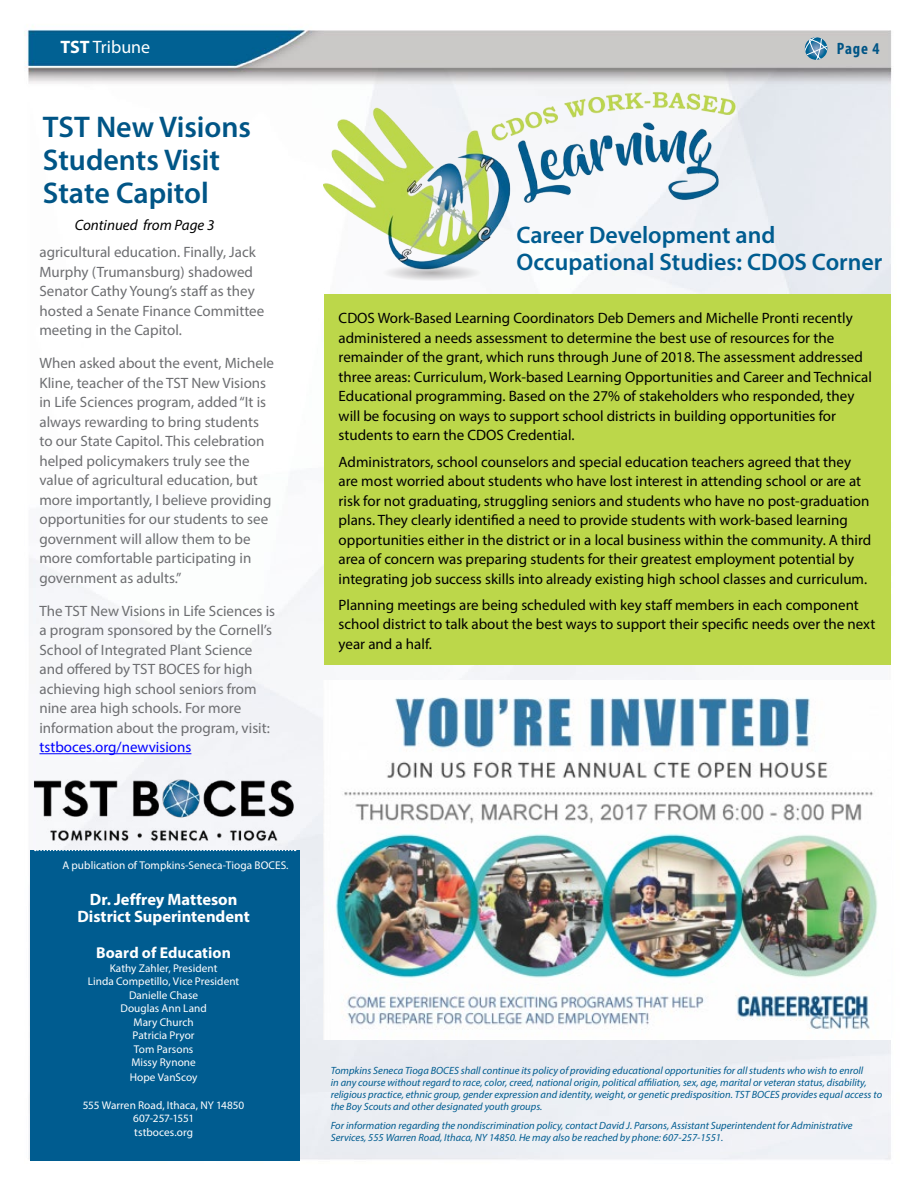
<style>
.page{position:relative;width:918px;height:1188px;background:#fff}
.page>*{position:absolute;margin:0;border:0;box-sizing:border-box;transform-origin:0 0}
.t1{font:600 30px/33px "Myriad Pro";color:#005586}
.t2{font:600 24px/27px "Myriad Pro";color:#005c90}
.t3{font:18px "Myriad Pro";color:#fff}
.t4{font:700 16.5px/16.5px "Myriad Pro";letter-spacing:-.005em;color:#fff;text-align:center}
.t5{font:700 condensed 16.5px "Myriad Pro";color:#005586}
.t6{font:700 15.75px "Myriad Pro";letter-spacing:.005em;color:#fff}
.t7{font:15px/19.5px "Myriad Pro";color:#000}
.t8{font:15px/19.5px "Myriad Pro";color:#6d6e71}
.t9{font:15px "Myriad Pro";color:#00f}
.t10{font:italic 15px "Myriad Pro";color:#000}
.t11{font:11.25px/13.6px "Myriad Pro";color:#fff;text-align:center}
.t12{font:italic 10.5px/12px "Myriad Pro";color:#005c90}
.s1{font-weight:700}
</style>
<div class="page">
<img style="left:24px;top:27px;width:868px;height:1133px">
<div style="left:30px;top:850px;width:270px;height:311px;background:#005c90"></div>
<svg style="left:35px;top:850px;width:261px;height:1px"></svg>
<img style="left:28px;top:774px;width:270px;height:74px">
<div style="left:324px;top:295px;width:566px;height:370px;background:#bcd74a"></div>
<img style="left:324px;top:88px;width:415px;height:193px">
<svg style="left:805px;top:37px;width:23px;height:23px"></svg>
<img style="left:324px;top:681px;width:567px;height:359px">
<hr style="left:39px;top:753px;width:152px;height:1px;background:#00f">
<p class="t3" style="left:60px;top:36px;width:91px"><span class="s1">TST</span> Tribune</p>
<h1 class="t1" style="left:43px;top:109px;width:210px">TST New Visions<br>Students Visit<br>State Capitol</h1>
<p class="t10" style="left:75px;top:216px;width:141px">Continued from Page 3</p>
<p class="t8" style="left:39px;top:242px;width:226px">agricultural education. Finally, Jack Murphy (Trumansburg) shadowed Senator Cathy Young’s staff as they hosted a Senate Finance Committee meeting in the Capitol.</p>
<p class="t8" style="left:39px;top:353px;width:236px">When asked about the event, Michele Kline, teacher of the TST New Visions in Life Sciences program, added “It is always rewarding to bring students to our State Capitol. This celebration helped policymakers truly see the value of agricultural education, but more importantly, I believe providing opportunities for our students to see government will allow them to be more comfortable participating in government as adults.”</p>
<p class="t8" style="left:39px;top:601px;width:237px">The TST New Visions in Life Sciences is a program sponsored by the Cornell’s School of Integrated Plant Science and offered by TST BOCES for high achieving high school seniors from nine area high schools. For more information about the program, visit:</p>
<p class="t9" style="left:39px;top:738px;width:153px">tstboces.org/newvisions</p>
<p class="t11" style="left:62px;top:858px;width:228px">A publication of Tompkins-Seneca-Tioga BOCES.</p>
<p class="t4" style="left:78px;top:891px;width:174px">Dr. Jeffrey Matteson<br>District Superintendent</p>
<p class="t6" style="left:96px;top:943px;width:136px">Board of Education</p>
<p class="t11" style="left:88px;top:961px;width:153px">Kathy Zahler, President<br>Linda Competillo, Vice President<br>Danielle Chase<br>Douglas Ann Land<br>Mary Church<br>Patricia Pryor<br>Tom Parsons<br>Missy Rynone<br>Hope VanScoy</p>
<p class="t11" style="left:83px;top:1098px;width:163px">555 Warren Road, Ithaca, NY 14850<br>607-257-1551<br>tstboces.org</p>
<p class="t5" style="left:837px;top:38px;width:44px">Page 4</p>
<h2 class="t2" style="left:516px;top:221px;width:367px">Career Development and<br>Occupational Studies: CDOS Corner</h2>
<p class="t7" style="left:339px;top:308px;width:535px">CDOS Work-Based Learning Coordinators Deb Demers and Michelle Pronti recently administered a needs assessment to determine the best use of resources for the remainder of the grant, which runs through June of 2018. The assessment addressed three areas: Curriculum, Work-based Learning Opportunities and Career and Technical Educational programming. Based on the 27% of stakeholders who responded, they will be focusing on ways to support school districts in building opportunities for students to earn the CDOS Credential.</p>
<p class="t7" style="left:339px;top:452px;width:534px">Administrators, school counselors and special education teachers agreed that they are most worried about students who have lost interest in attending school or are at risk for not graduating, struggling seniors and students who have no post-graduation plans. They clearly identified a need to provide students with work-based learning opportunities either in the district or in a local business within the community. A third area of concern was preparing students for their greatest employment potential by integrating job success skills into already existing high school classes and curriculum.</p>
<p class="t7" style="left:339px;top:595px;width:538px">Planning meetings are being scheduled with key staff members in each component school district to talk about the best ways to support their specific needs over the next year and a half.</p>
<p class="t12" style="left:331px;top:1065px;width:553px">Tompkins Seneca Tioga BOCES shall continue its policy of providing educational opportunities for all students who wish to enroll<br>in any course without regard to race, color, creed, national origin, political affiliation, sex, age, marital or veteran status, disability, religious practice, ethnic group, gender expression and identity, weight, or genetic predisposition. TST BOCES provides equal access to the Boy Scouts and other designated youth groups.</p>
<p class="t12" style="left:331px;top:1119px;width:523px">For information regarding the nondiscrimination policy, contact David J. Parsons, Assistant Superintendent for Administrative<br>Services, 555 Warren Road, Ithaca, NY 14850. He may also be reached by phone: 607-257-1551.</p>
</div>
